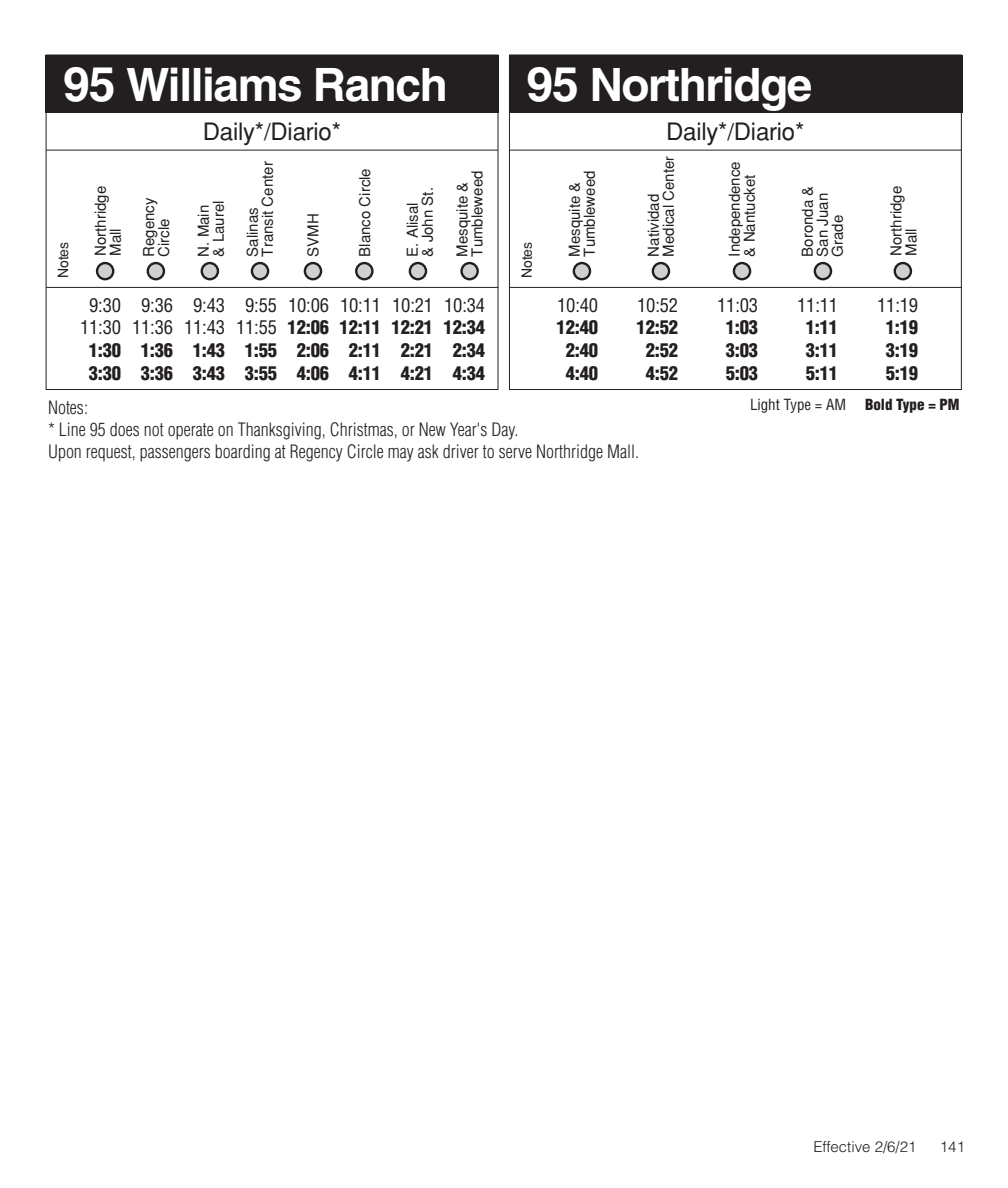
<style>
.page{position:relative;width:1008px;height:1188px;background:#fff}
.page>*{position:absolute;margin:0;border:0;box-sizing:border-box;transform-origin:0 0}
.t1{font:700 46px "Helvetica";letter-spacing:-.03em;color:#fff}
.t2{font:24px "Helvetica";letter-spacing:-.01em;color:#231f20}
.AM_9_3{font:900 condensed 18.6px "Helvetica";letter-spacing:-.01em;color:#231f20}
.AM_9_3-2{font:condensed 18.6px "Helvetica";letter-spacing:-.01em;color:#231f20}
.t3{font:300 condensed 18px "Helvetica";color:#231f20}
.t4{font:15px/15px "Helvetica";color:#231f20}
.t5{font:condensed 15px "Helvetica";color:#231f20}
.t6{font:300 15px "Helvetica";color:#231f20}
.t7{font:14px "Helvetica";color:#231f20}
.s1{font-size:48px}
.s2{font-size:14px}
.s3{font-weight:900}
</style>
<div class="page">
<hr style="left:46px;top:287px;width:452px;height:1px;background:#231f20">
<hr style="left:509px;top:287px;width:453px;height:1px;background:#231f20">
<div style="left:46px;top:55px;width:453px;height:58px;background:#231f20"></div>
<div style="left:509px;top:55px;width:453px;height:58px;background:#231f20"></div>
<hr style="left:46px;top:150px;width:452px;height:1px;background:#231f20">
<hr style="left:509px;top:150px;width:452px;height:1px;background:#231f20">
<div style="left:97px;top:263px;width:16px;height:16px;background:#cfd0d2;border-radius:50%"></div>
<div style="left:96px;top:262px;width:18px;height:18px;border:2px solid #231f20;border-radius:50%"></div>
<div style="left:895px;top:263px;width:16px;height:16px;background:#cfd0d2;border-radius:50%"></div>
<div style="left:894px;top:262px;width:18px;height:18px;border:2px solid #231f20;border-radius:50%"></div>
<div style="left:148px;top:263px;width:16px;height:16px;background:#cfd0d2;border-radius:50%"></div>
<div style="left:147px;top:262px;width:18px;height:18px;border:2px solid #231f20;border-radius:50%"></div>
<div style="left:202px;top:263px;width:16px;height:16px;background:#cfd0d2;border-radius:50%"></div>
<div style="left:201px;top:262px;width:18px;height:18px;border:2px solid #231f20;border-radius:50%"></div>
<div style="left:252px;top:263px;width:16px;height:16px;background:#cfd0d2;border-radius:50%"></div>
<div style="left:251px;top:262px;width:18px;height:18px;border:2px solid #231f20;border-radius:50%"></div>
<svg style="left:356px;top:263px;width:16px;height:16px"></svg>
<div style="left:355px;top:262px;width:19px;height:18px;border:2px solid #231f20;border-radius:50%"></div>
<div style="left:410px;top:263px;width:16px;height:16px;background:#cfd0d2;border-radius:50%"></div>
<div style="left:409px;top:262px;width:18px;height:18px;border:2px solid #231f20;border-radius:50%"></div>
<svg style="left:462px;top:263px;width:16px;height:16px"></svg>
<div style="left:460px;top:262px;width:19px;height:18px;border:2px solid #231f20;border-radius:50%"></div>
<div style="left:653px;top:263px;width:16px;height:16px;background:#cfd0d2;border-radius:50%"></div>
<div style="left:652px;top:262px;width:18px;height:18px;border:2px solid #231f20;border-radius:50%"></div>
<div style="left:574px;top:263px;width:16px;height:16px;background:#cfd0d2;border-radius:50%"></div>
<div style="left:573px;top:262px;width:18px;height:18px;border:2px solid #231f20;border-radius:50%"></div>
<div style="left:734px;top:263px;width:16px;height:16px;background:#cfd0d2;border-radius:50%"></div>
<div style="left:733px;top:262px;width:18px;height:18px;border:2px solid #231f20;border-radius:50%"></div>
<div style="left:815px;top:263px;width:16px;height:16px;background:#cfd0d2;border-radius:50%"></div>
<div style="left:814px;top:262px;width:18px;height:18px;border:2px solid #231f20;border-radius:50%"></div>
<div style="left:305px;top:263px;width:16px;height:16px;background:#cfd0d2;border-radius:50%"></div>
<div style="left:304px;top:262px;width:18px;height:18px;border:2px solid #231f20;border-radius:50%"></div>
<p class="t1" style="left:63px;top:57px;width:386px"><span class="s1">95</span> Williams Ranch</p>
<p class="t1" style="left:527px;top:57px;width:287px"><span class="s1">95</span> Northridge</p>
<p class="t2" style="left:203px;top:117px;width:140px">Daily*/Diario*</p>
<p class="t2" style="left:666px;top:117px;width:140px">Daily*/Diario*</p>
<p class="t4" style="left:260px;top:257px;width:97px;rotate:-90deg">Transit Center</p>
<p class="t4" style="left:357px;top:257px;width:90px;rotate:-90deg">Blanco Circle</p>
<p class="t4" style="left:420px;top:257px;width:71px;rotate:-90deg">&amp; John St.</p>
<p class="t4" style="left:454px;top:257px;width:77px;rotate:-90deg">Mesquite &amp;</p>
<p class="t4" style="left:469px;top:257px;width:87px;rotate:-90deg">Tumbleweed</p>
<p class="t4" style="left:93px;top:256px;width:72px;rotate:-90deg">Northridge</p>
<p class="t4" style="left:141px;top:257px;width:61px;rotate:-90deg">Regency</p>
<p class="t4" style="left:196px;top:257px;width:53px;rotate:-90deg">N. Main</p>
<p class="t4" style="left:211px;top:257px;width:57px;rotate:-90deg">&amp; Laurel</p>
<p class="t4" style="left:245px;top:257px;width:51px;rotate:-90deg">Salinas</p>
<p class="t4" style="left:405px;top:257px;width:56px;rotate:-90deg">E. Alisal</p>
<p class="t4" style="left:306px;top:257px;width:45px;rotate:-90deg">SVMH</p>
<p class="t4" style="left:156px;top:257px;width:40px;rotate:-90deg">Circle</p>
<p class="t4" style="left:108px;top:256px;width:29px;rotate:-90deg">Mall</p>
<p class="t7" style="left:55px;top:278px;width:38px;rotate:-90deg">Notes</p>
<p class="t7" style="left:519px;top:278px;width:38px;rotate:-90deg">Notes</p>
<p class="t4" style="left:661px;top:257px;width:102px;rotate:-90deg">Medical Cente<span class="s2">r</span></p>
<p class="t4" style="left:567px;top:257px;width:77px;rotate:-90deg">Mesquite &amp;</p>
<p class="t4" style="left:582px;top:257px;width:87px;rotate:-90deg">Tumbleweed</p>
<p class="t4" style="left:727px;top:257px;width:97px;rotate:-90deg">Independence</p>
<p class="t4" style="left:742px;top:257px;width:83px;rotate:-90deg">&amp; Nantucket</p>
<p class="t4" style="left:800px;top:257px;width:72px;rotate:-90deg">Boronda &amp;</p>
<p class="t4" style="left:815px;top:257px;width:65px;rotate:-90deg">San Juan<br>Grade</p>
<p class="t4" style="left:646px;top:257px;width:64px;rotate:-90deg">Natividad</p>
<p class="t4" style="left:888px;top:256px;width:72px;rotate:-90deg">Northridge</p>
<p class="t4" style="left:903px;top:256px;width:29px;rotate:-90deg">Mall</p>
<p class="AM_9_3-2" style="left:89px;top:293px;width:398px">9:30 9:36 9:43 9:55 10:06 10:11 10:21 10:34</p>
<p class="AM_9_3-2" style="left:80px;top:316px;width:407px">11:30 11:36 11:43 11:55 <span class="s3">12:06 12:11 12:21 12:34</span></p>
<p class="AM_9_3" style="left:89px;top:339px;width:398px">1:30 1:36 1:43 1:55 2:06 2:11 2:21 2:34</p>
<p class="AM_9_3" style="left:89px;top:361px;width:398px">3:30 3:36 3:43 3:55 4:06 4:11 4:21 4:34</p>
<p class="AM_9_3-2" style="left:557px;top:293px;width:43px">10:40</p>
<p class="AM_9_3-2" style="left:637px;top:293px;width:43px">10:52</p>
<p class="AM_9_3-2" style="left:717px;top:293px;width:43px">11:03</p>
<p class="AM_9_3-2" style="left:797px;top:293px;width:43px">11:11</p>
<p class="AM_9_3-2" style="left:877px;top:293px;width:43px">11:19</p>
<p class="AM_9_3" style="left:557px;top:316px;width:43px">12:40</p>
<p class="AM_9_3" style="left:637px;top:316px;width:43px">12:52</p>
<p class="AM_9_3" style="left:726px;top:316px;width:34px">1:03</p>
<p class="AM_9_3" style="left:806px;top:316px;width:34px">1:11</p>
<p class="AM_9_3" style="left:886px;top:316px;width:34px">1:19</p>
<p class="AM_9_3" style="left:566px;top:339px;width:34px">2:40</p>
<p class="AM_9_3" style="left:646px;top:339px;width:34px">2:52</p>
<p class="AM_9_3" style="left:726px;top:339px;width:34px">3:03</p>
<p class="AM_9_3" style="left:806px;top:339px;width:34px">3:11</p>
<p class="AM_9_3" style="left:886px;top:339px;width:34px">3:19</p>
<p class="AM_9_3" style="left:566px;top:361px;width:34px">4:40</p>
<p class="AM_9_3" style="left:646px;top:361px;width:34px">4:52</p>
<p class="AM_9_3" style="left:726px;top:361px;width:34px">5:03</p>
<p class="AM_9_3" style="left:806px;top:361px;width:34px">5:11</p>
<p class="AM_9_3" style="left:886px;top:361px;width:34px">5:19</p>
<p class="t3" style="left:48px;top:397px;width:41px">Notes:</p>
<p class="t3" style="left:48px;top:419px;width:472px">* Line 95 does not operate on Thanksgiving, Christmas, or New Year's Day.</p>
<p class="t3" style="left:48px;top:441px;width:593px">Upon request, passengers boarding at Regency Circle may ask driver to serve Northridge Mall.</p>
<p class="t5" style="left:750px;top:396px;width:211px">Light Type = AM <span class="s3">Bold Type = PM</span></p>
<p class="t6" style="left:813px;top:1137px;width:105px">Effective 2/6/21</p>
<p class="t6" style="left:940px;top:1137px;width:27px">141</p>
</div>
